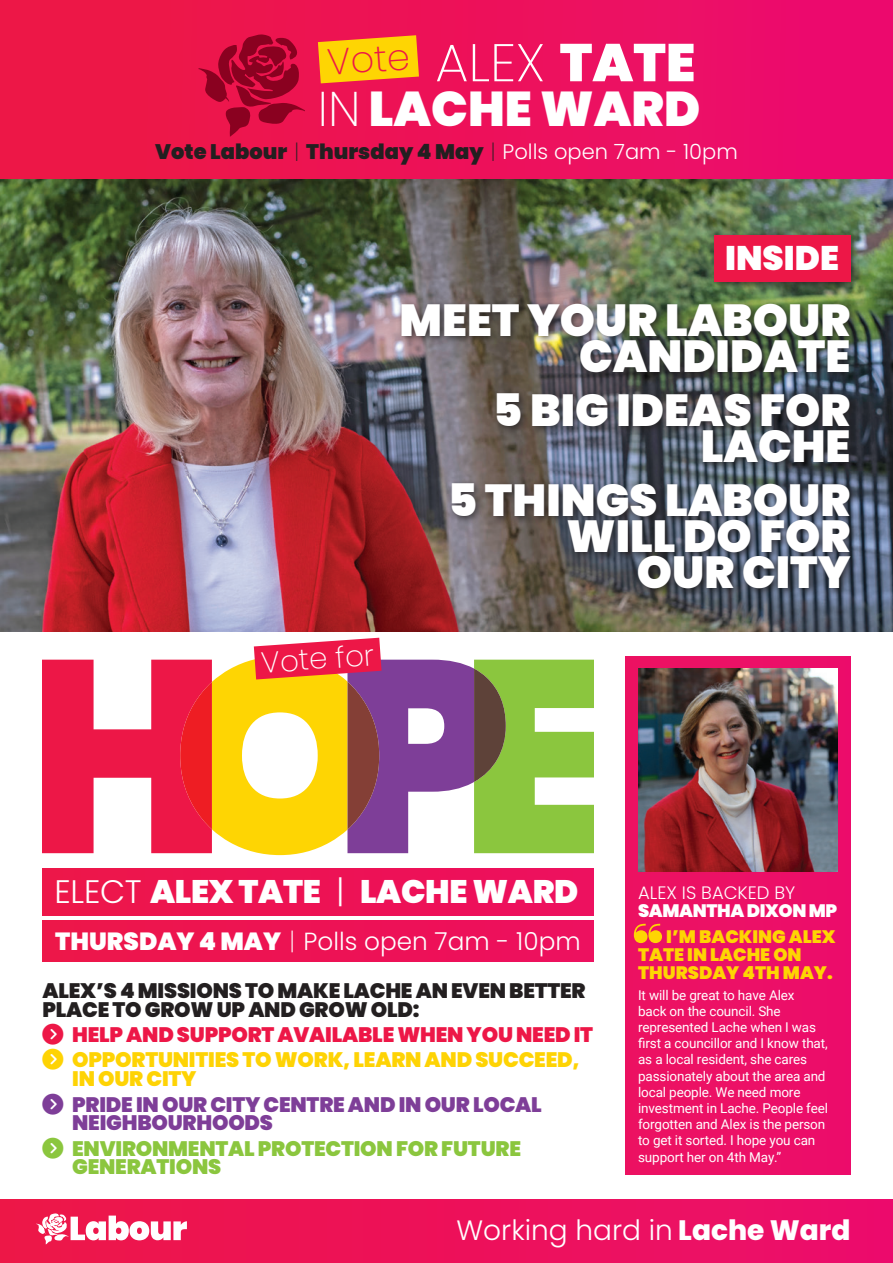
<style>
.page{position:relative;width:893px;height:1263px;background:#fff}
.page>*{position:absolute;margin:0;border:0;box-sizing:border-box;transform-origin:0 0}
.t1{font:200 52.95px "Poppins";color:#fff}
.t2{font:900 48.75px "Poppins";color:#fff}
.t3{font:900 44.85px/36px "Poppins";color:#fff;text-align:right}
.t4{font:200 36.75px "Poppins";color:#ed1747}
.t5{font:900 34.05px "Poppins";color:#fff}
.t6{font:900 32.55px "Poppins";letter-spacing:-.01em;color:#fff}
.t7{font:200 29.4px "Poppins";color:#fff}
.t8{font:300 28.05px "Poppins";color:#fff}
.t9{font:300 24.75px "Poppins";color:#fff}
.t10{font:900 21px/18.8px "Poppins";letter-spacing:-.01em;color:#231f20}
.t11{font:900 21px/18.8px "Poppins";letter-spacing:-.01em;color:#7e3e98}
.t12{font:900 21px/18.8px "Poppins";letter-spacing:-.01em;color:#fed304}
.t13{font:900 21px/18.8px "Poppins";letter-spacing:-.01em;color:#8bc63e}
.t14{font:900 21px "Poppins";letter-spacing:-.01em;color:#ed1747}
.t15{font:900 18px/18px "Poppins";color:#fed503}
.t16{font:900 18px "Poppins";letter-spacing:-.02em;color:#fff}
.t17{font:300 18px "Poppins";color:#fff}
.t18{font:13.5px/16.2px "Roboto";letter-spacing:-.01em;color:#fff}
.s1{font-weight:900}
.s2{font-weight:200}
.s3{font-weight:300;color:#fff}
.s4{font-weight:300}
.s5{font-weight:800}
</style>
<div class="page">
<img style="left:0;top:179px;width:893px;height:452px">
<div style="left:0;top:1199px;width:893px;height:64px;background:linear-gradient(to right,#ed1747,#ec0d6c)"></div>
<div style="left:0;top:0;width:893px;height:179px;background:linear-gradient(to right,#ed1942,#ec0a70)"></div>
<svg style="left:36px;top:1213px;width:151px;height:31px"></svg>
<div style="left:397px;top:230px;width:463px;height:368px;background:#231f20;opacity:.75"></div>
<div style="left:714px;top:235px;width:136px;height:47px;background:#ed1747"></div>
<svg style="left:318px;top:35px;width:101px;height:48px;background:#fbb50f"></svg>
<svg style="left:198px;top:34px;width:107px;height:103px;background:#c10c39"></svg>
<div style="left:625px;top:656px;width:225px;height:518px;background:#ec1166"></div>
<svg style="left:634px;top:924px;width:28px;height:19px"></svg>
<img style="left:638px;top:669px;width:200px;height:202px">
<div style="left:43px;top:868px;width:550px;height:47px;background:#ed1254"></div>
<div style="left:43px;top:921px;width:550px;height:41px;background:#ed1254"></div>
<svg style="left:43px;top:638px;width:550px;height:217px"></svg>
<h3 class="t4" style="left:326px;top:41px;width:84px;rotate:-4deg">Vote</h3>
<h1 class="t1" style="left:435px;top:32px;width:262px">ALEX <span class="s1">TATE</span></h1>
<h2 class="t2" style="left:318px;top:81px;width:384px"><span class="s2">IN</span> LACHE WARD</h2>
<h3 class="t10" style="left:155px;top:143px;width:584px">Vote Labour <span class="s2">|</span> Thursday 4 May <span class="s2">|</span> <span class="s3">Polls open 7am - 10pm</span></h3>
<h3 class="t7" style="left:260px;top:645px;width:115px;rotate:-4deg">Vote for</h3>
<h3 class="t5" style="left:725px;top:239px;width:115px">INSIDE</h3>
<h3 class="t3" style="left:400px;top:302px;width:452px">MEET YOUR LABOUR<br>CANDIDATE</h3>
<h3 class="t3" style="left:493px;top:392px;width:359px">5 BIG IDEAS FOR<br>LACHE</h3>
<h3 class="t3" style="left:448px;top:482px;width:404px">5 THINGS LABOUR<br>WILL DO FOR<br>OUR CITY</h3>
<h3 class="t6" style="left:55px;top:873px;width:525px"><span class="s4">ELECT</span> ALEX TATE <span class="s4">|</span> LACHE WARD</h3>
<h3 class="t9" style="left:55px;top:927px;width:527px"><span class="s1">THURSDAY 4 MAY</span> <span class="s2">|</span> Polls open 7am - 10pm</h3>
<h3 class="t10" style="left:43px;top:981px;width:545px">ALEX’S 4 MISSIONS TO MAKE LACHE AN EVEN BETTER<br>PLACE TO GROW UP AND GROW OLD:</h3>
<h3 class="t14" style="left:72px;top:1022px;width:522px">HELP AND SUPPORT AVAILABLE WHEN YOU NEED IT</h3>
<h3 class="t12" style="left:72px;top:1051px;width:509px">OPPORTUNITIES TO WORK, LEARN AND SUCCEED,<br>IN OUR CITY</h3>
<h3 class="t11" style="left:72px;top:1095px;width:471px">PRIDE IN OUR CITY CENTRE AND IN OUR LOCAL<br>NEIGHBOURHOODS</h3>
<h3 class="t13" style="left:72px;top:1139px;width:450px">ENVIRONMENTAL PROTECTION FOR FUTURE<br>GENERATIONS</h3>
<h3 class="t17" style="left:638px;top:882px;width:159px">ALEX IS BACKED BY</h3>
<h3 class="t16" style="left:638px;top:900px;width:201px">SAMANTHA DIXON MP</h3>
<h3 class="t15" style="left:638px;top:928px;width:199px;text-indent:28px">I’M BACKING ALEX<br>TATE IN LACHE ON<br>THURSDAY 4TH MAY.</h3>
<p class="t18" style="left:638px;top:986px;width:192px">It will be great to have Alex<br>back on the council. She represented Lache when I was first a councillor and I know that, as a local resident, she cares passionately about the area and local people. We need more investment in Lache. People feel forgotten and Alex is the person to get it sorted. I hope you can support her on 4th May.”</p>
<h3 class="t8" style="left:457px;top:1214px;width:395px">Working hard in <span class="s5">Lache Ward</span></h3>
</div>
